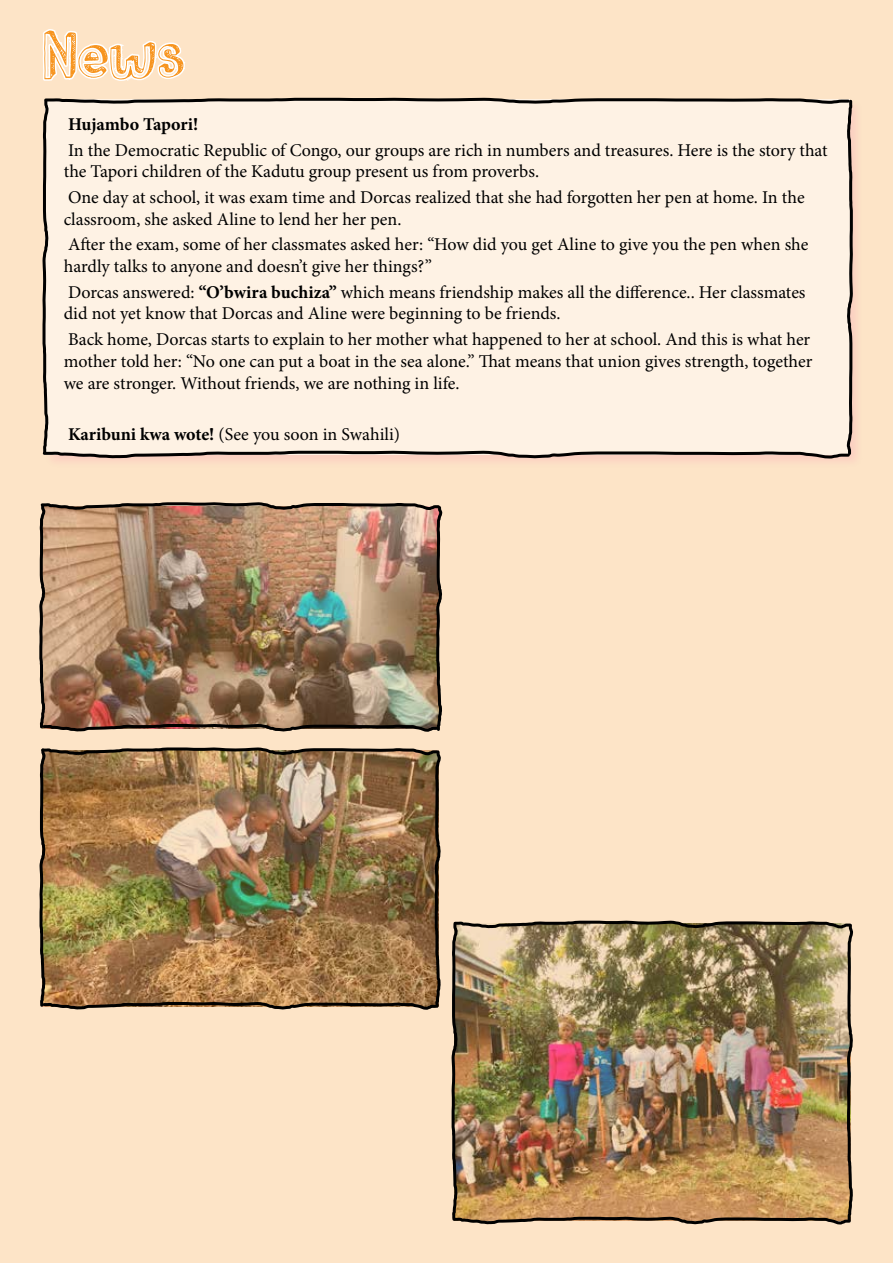
<style>
.page{position:relative;width:893px;height:1263px;background:#fde4c7}
.page>*{position:absolute;margin:0;border:0;box-sizing:border-box;transform-origin:0 0}
.t1{font:57px "DK Pusekatt";color:#f7941e}
.t2{font:18px/21.6px "Minion Pro";letter-spacing:-.005em;color:#000}
.t3{font:700 18px "Minion Pro";letter-spacing:-.005em;color:#000}
.s1{font-weight:700}
</style>
<div class="page">
<div style="left:43px;top:98px;width:821px;height:371px;background:#fce0c6"></div>
<div style="left:42px;top:97px;width:813px;height:363px;background:#fef2e4"></div>
<svg style="left:42px;top:29px;width:143px;height:52px"></svg>
<img style="left:39px;top:502px;width:404px;height:230px">
<img style="left:451px;top:920px;width:402px;height:305px">
<img style="left:39px;top:747px;width:402px;height:263px">
<h1 class="t1" style="left:43px;top:15px;width:144px">News</h1>
<p class="t3" style="left:68px;top:111px;width:132px">Hujambo Tapori!</p>
<p class="t2" style="left:64px;top:139px;width:765px">In the Democratic Republic of Congo, our groups are rich in numbers and treasures. Here is the story that the Tapori children of the Kadutu group present us from proverbs.</p>
<p class="t2" style="left:64px;top:186px;width:742px">One day at school, it was exam time and Dorcas realized that she had forgotten her pen at home. In the classroom, she asked Aline to lend her her pen.</p>
<p class="t2" style="left:64px;top:234px;width:746px">After the exam, some of her classmates asked her: “How did you get Aline to give you the pen when she hardly talks to anyone and doesn’t give her things?”</p>
<p class="t2" style="left:64px;top:281px;width:743px">Dorcas answered: <span class="s1">“O’bwira buchiza”</span> which means friendship makes all the difference.. Her classmates did not yet know that Dorcas and Aline were beginning to be friends.</p>
<p class="t2" style="left:64px;top:329px;width:750px;text-align:justify">Back home, Dorcas starts to explain to her mother what happened to her at school. And this is what her mother told her: “No one can put a boat in the sea alone.” That means that union gives strength, together we are stronger. Without friends, we are nothing in life.</p>
<p class="t2" style="left:68px;top:424px;width:334px"><span class="s1">Karibuni kwa wote!</span> (See you soon in Swahili)</p>
</div>
